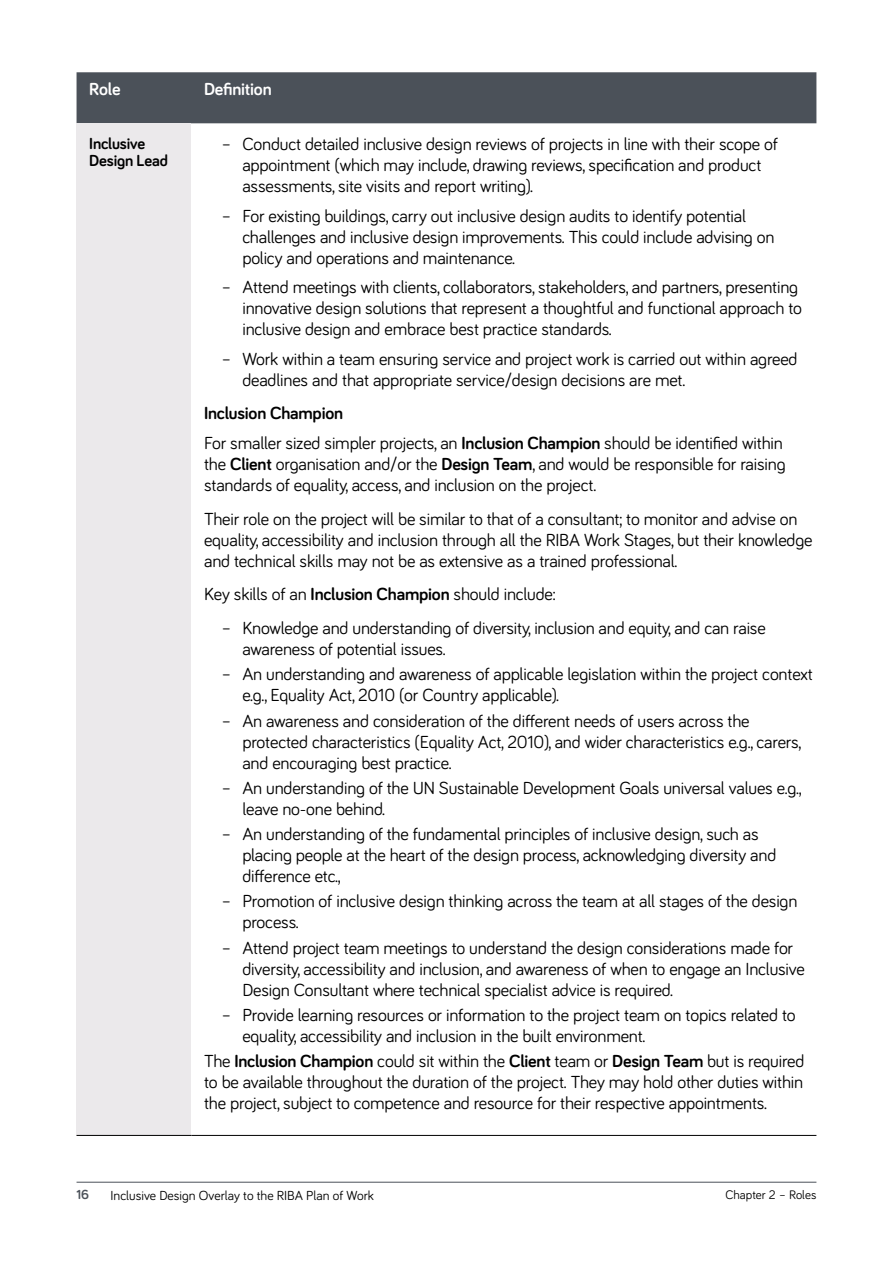
<style>
.page{position:relative;width:893px;height:1263px;background:#fff}
.page>*{position:absolute;margin:0;border:0;box-sizing:border-box;transform-origin:0 0}
.t1{font:18px/21px "Bariol";letter-spacing:-.01em;color:#000}
.Text_-_table{font:700 18px "Bariol";letter-spacing:-.01em;color:#000}
.t2{font:700 18px "Bariol";letter-spacing:-.01em;color:#fff}
.Text_-_table-2{font:700 16.5px/17.2px "Bariol";letter-spacing:-.01em;color:#000}
.t3{font:13.5px "Bariol";color:#000}
.t4{font:700 13.5px "Bariol";color:#4b5159}
.t5{font:12.75px "Bariol";color:#000}
.s1{font-weight:700}
</style>
<div class="page">
<div style="left:77px;top:72px;width:739px;height:51px;background:#4b5159"></div>
<div style="left:77px;top:123px;width:114px;height:1012px;background:#ebe9eb"></div>
<hr style="left:77px;top:1135px;width:114px;height:1px;background:#000">
<hr style="left:191px;top:1135px;width:625px;height:1px;background:#000">
<hr style="left:77px;top:1182px;width:739px;height:1px;background:#4b5159">
<p class="t2" style="left:89px;top:77px;width:33px">Role</p>
<p class="t2" style="left:204px;top:77px;width:69px">Definition</p>
<p class="Text_-_table-2" style="left:89px;top:134px;width:80px">Inclusive<br>Design Lead</p>
<p class="t1" style="left:242px;top:133px;width:537px;text-indent:-21px">– Conduct detailed inclusive design reviews of projects in line with their scope of appointment (which may include, drawing reviews, specification and product assessments, site visits and report writing).</p>
<p class="t1" style="left:242px;top:204px;width:534px;text-indent:-21px">– For existing buildings, carry out inclusive design audits to identify potential challenges and inclusive design improvements. This could include advising on policy and operations and maintenance.</p>
<p class="t1" style="left:242px;top:276px;width:561px;text-indent:-21px">– Attend meetings with clients, collaborators, stakeholders, and partners, presenting innovative design solutions that represent a thoughtful and functional approach to inclusive design and embrace best practice standards.</p>
<p class="t1" style="left:242px;top:347px;width:557px;text-indent:-21px">– Work within a team ensuring service and project work is carried out within agreed deadlines and that appropriate service/design decisions are met.</p>
<p class="Text_-_table" style="left:204px;top:401px;width:140px">Inclusion Champion</p>
<p class="t1" style="left:204px;top:431px;width:583px">For smaller sized simpler projects, an <span class="s1">Inclusion Champion</span> should be identified within the <span class="s1">Client</span> organisation and/or the <span class="s1">Design Team</span>, and would be responsible for raising standards of equality, access, and inclusion on the project.</p>
<p class="t1" style="left:204px;top:507px;width:610px">Their role on the project will be similar to that of a consultant; to monitor and advise on equality, accessibility and inclusion through all the RIBA Work Stages, but their knowledge and technical skills may not be as extensive as a trained professional.</p>
<p class="t1" style="left:204px;top:583px;width:353px">Key skills of an <span class="s1">Inclusion Champion</span> should include:</p>
<p class="t1" style="left:242px;top:617px;width:525px;text-indent:-21px">– Knowledge and understanding of diversity, inclusion and equity, and can raise awareness of potential issues.</p>
<p class="t1" style="left:242px;top:663px;width:572px;text-indent:-21px">– An understanding and awareness of applicable legislation within the project context e.g., Equality Act, 2010 (or Country applicable).</p>
<p class="t1" style="left:242px;top:709px;width:560px;text-indent:-21px">– An awareness and consideration of the different needs of users across the protected characteristics (Equality Act, 2010), and wider characteristics e.g., carers, and encouraging best practice.</p>
<p class="t1" style="left:242px;top:776px;width:561px;text-indent:-21px">– An understanding of the UN Sustainable Development Goals universal values e.g., leave no-one behind.</p>
<p class="t1" style="left:242px;top:823px;width:535px;text-indent:-21px">– An understanding of the fundamental principles of inclusive design, such as placing people at the heart of the design process, acknowledging diversity and difference etc.,</p>
<p class="t1" style="left:242px;top:890px;width:556px;text-indent:-21px">– Promotion of inclusive design thinking across the team at all stages of the design process.</p>
<p class="t1" style="left:242px;top:936px;width:564px;text-indent:-21px">– Attend project team meetings to understand the design considerations made for diversity, accessibility and inclusion, and awareness of when to engage an Inclusive<br>Design Consultant where technical specialist advice is required.</p>
<p class="t1" style="left:242px;top:1003px;width:555px;text-indent:-21px">– Provide learning resources or information to the project team on topics related to equality, accessibility and inclusion in the built environment.</p>
<p class="t1" style="left:204px;top:1050px;width:602px;text-align:justify">The <span class="s1">Inclusion Champion</span> could sit within the <span class="s1">Client</span> team or <span class="s1">Design Team</span> but is required to be available throughout the duration of the project. They may hold other duties within the project, subject to competence and resource for their respective appointments.</p>
<p class="t4" style="left:77px;top:1185px;width:14px">16</p>
<p class="t3" style="left:111px;top:1186px;width:265px">Inclusive Design Overlay to the RIBA Plan of Work</p>
<p class="t5" style="left:725px;top:1186px;width:92px">Chapter 2 – Roles</p>
</div>
